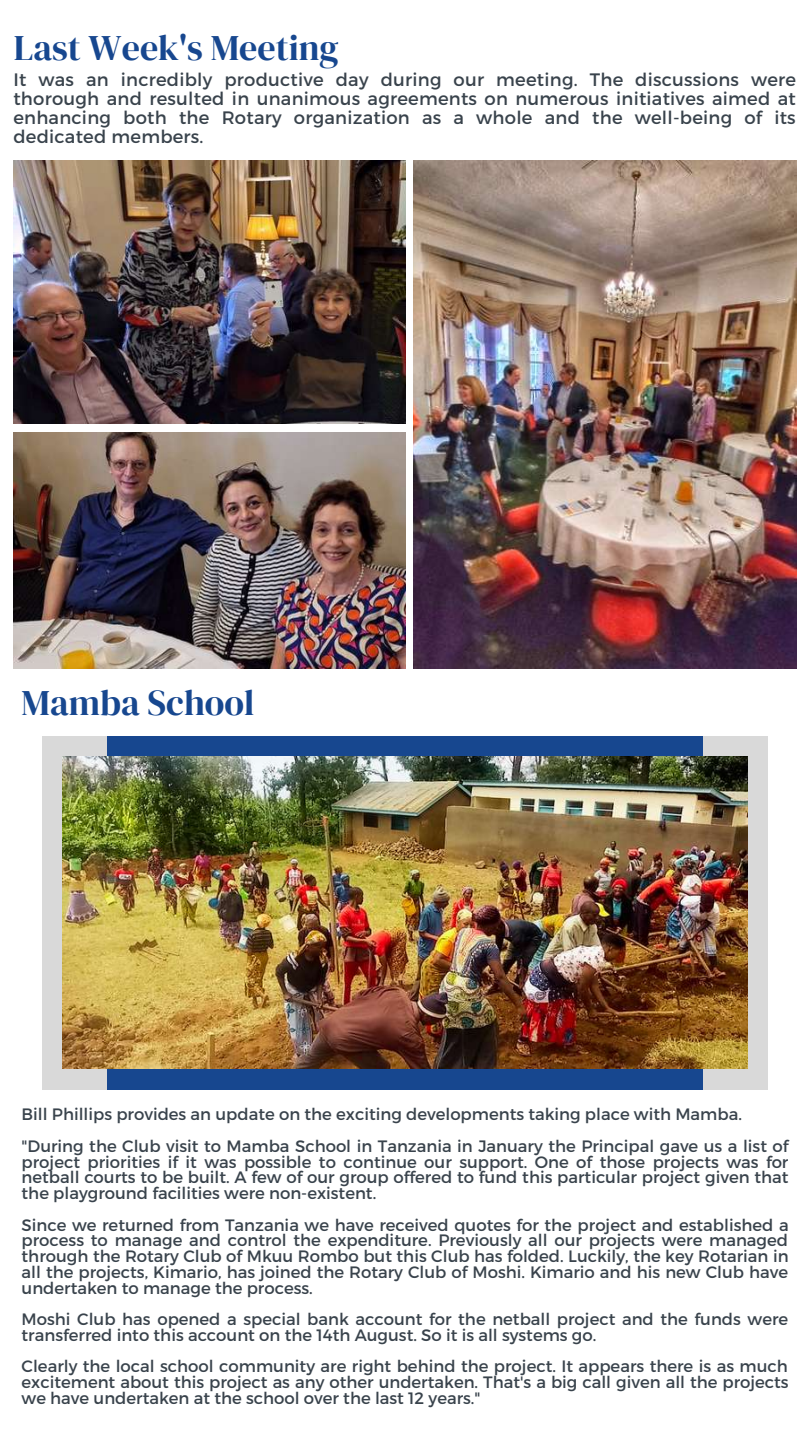
<style>
.page{position:relative;width:810px;height:1441px;background:#fff}
.page>*{position:absolute;margin:0;border:0;box-sizing:border-box;transform-origin:0 0}
.t1{font:36px "DM Serif Display";color:#17478f}
.t2{font:18px/19.2px "Montserrat";letter-spacing:.015em;color:#39434c;text-align:justify}
.t3{font:16.5px/15.8px "Montserrat";color:#39434c;text-align:justify}
</style>
<div class="page">
<div style="left:42px;top:736px;width:726px;height:353px;background:#d9d9d9"></div>
<div style="left:107px;top:736px;width:596px;height:353px;background:#17478f"></div>
<img style="left:63px;top:756px;width:685px;height:312px">
<img style="left:14px;top:160px;width:391px;height:263px">
<img style="left:14px;top:432px;width:391px;height:236px">
<img style="left:413px;top:160px;width:384px;height:508px">
<h1 class="t1" style="left:14px;top:23px;width:326px">Last Week's Meeting</h1>
<p class="t2" style="left:13px;top:69px;width:784px">It was an incredibly productive day during our meeting. The discussions were thorough and resulted in unanimous agreements on numerous initiatives aimed at enhancing both the Rotary organization as a whole and the well-being of its dedicated members.</p>
<h1 class="t1" style="left:22px;top:677px;width:234px">Mamba School</h1>
<p class="t3" style="left:22px;top:1097px;width:768px;line-height:31.5px">Bill Phillips provides an update on the exciting developments taking place with Mamba. "During the Club visit to Mamba School in Tanzania in January the Principal gave us a list of</p>
<p class="t3" style="left:22px;top:1152px;width:768px">project priorities if it was possible to continue our support. One of those projects was for netball courts to be built. A few of our group offered to fund this particular project given that the playground facilities were non-existent.</p>
<p class="t3" style="left:22px;top:1215px;width:769px">Since we returned from Tanzania we have received quotes for the project and established a process to manage and control the expenditure. Previously all our projects were managed through the Rotary Club of Mkuu Rombo but this Club has folded. Luckily, the key Rotarian in all the projects, Kimario, has joined the Rotary Club of Moshi. Kimario and his new Club have undertaken to manage the process.</p>
<p class="t3" style="left:22px;top:1310px;width:768px">Moshi Club has opened a special bank account for the netball project and the funds were transferred into this account on the 14th August. So it is all systems go.</p>
<p class="t3" style="left:22px;top:1357px;width:769px">Clearly the local school community are right behind the project. It appears there is as much excitement about this project as any other undertaken. That's a big call given all the projects we have undertaken at the school over the last 12 years."</p>
</div>
